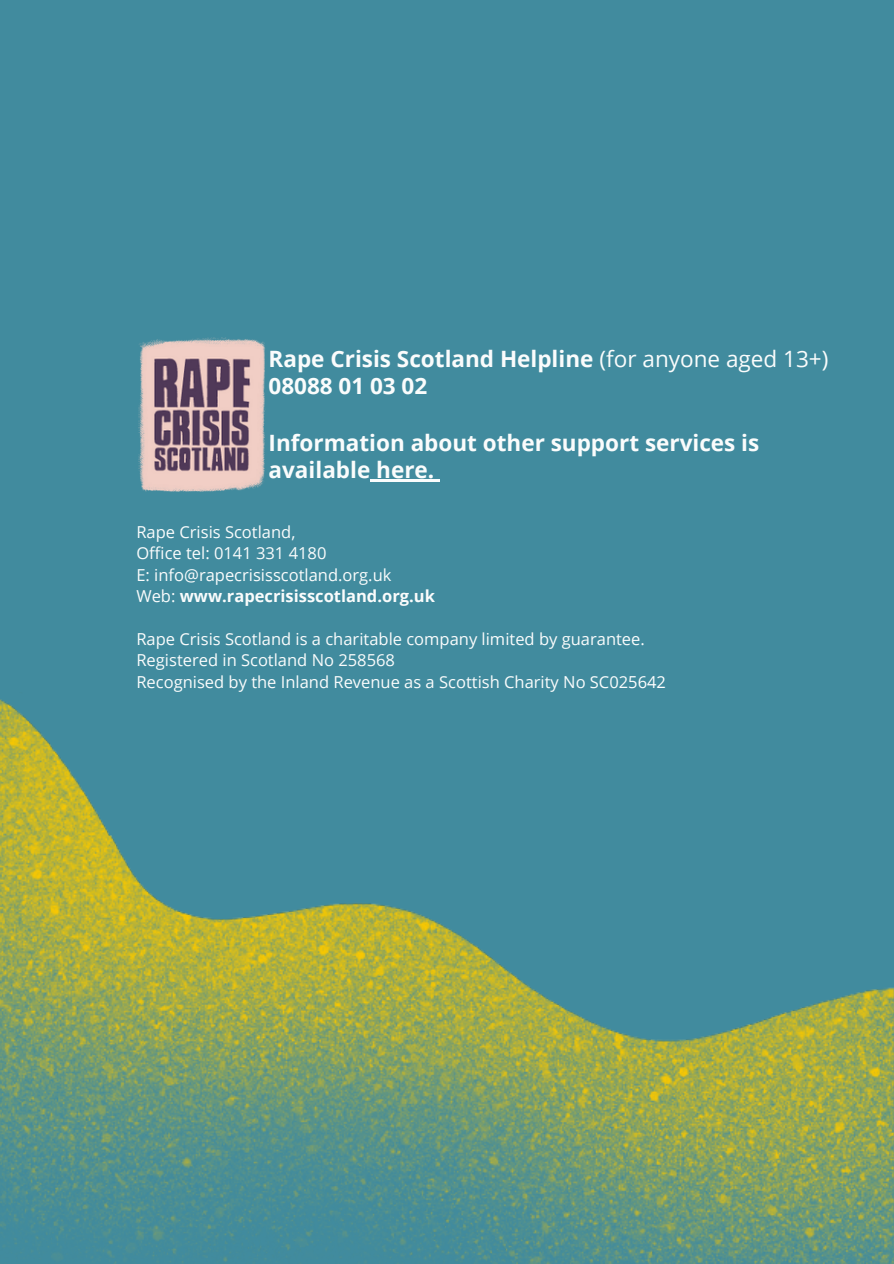
<style>
.page{position:relative;width:894px;height:1264px;background:#fff}
.page>*{position:absolute;margin:0;border:0;box-sizing:border-box;transform-origin:0 0}
.t1{font:700 22.5px/27px "Open Sans";color:#fafcfc}
.t2{font:16.5px "Open Sans";color:#fafcfc}
.t3{font:700 16.5px "Open Sans";color:#fafcfc}
.s1{font-weight:400}
.s2{color:#fff}
</style>
<div class="page">
<div style="left:0;top:0;width:893px;height:1263px;background:#418b9e"></div>
<img style="left:0;top:699px;width:893px;height:564px">
<img style="left:138px;top:337px;width:127px;height:155px">
<hr style="left:370px;top:479px;width:64px;height:2px;background:#fafcfc">
<svg style="left:434px;top:479px;width:6px;height:2px"></svg>
<h1 class="t1" style="left:268px;top:344px;width:561px">Rape Crisis Scotland Helpline <span class="s1">(for anyone aged 13+)<br></span>08088 01 03 02</h1>
<p class="t1" style="left:268px;top:429px;width:492px">Information about other support services is available here.</p>
<p class="t2" style="left:136px;top:520px;width:160px">Rape Crisis Scotland,</p>
<p class="t2" style="left:136px;top:541px;width:191px">Office tel: 0141 331 4180</p>
<p class="t2" style="left:136px;top:563px;width:256px">E: info@rapecrisisscotland.org.uk</p>
<p class="t3" style="left:136px;top:584px;width:300px"><span class="s1">Web:</span> www.rapecrisisscotland.org.uk</p>
<p class="t2" style="left:136px;top:627px;width:510px">Rape Crisis Scotland is a charitable company limited by guarantee.</p>
<p class="t2" style="left:136px;top:648px;width:260px">Registered in Scotland No 258568</p>
<p class="t2" style="left:136px;top:670px;width:531px">Recognised by the Inland Revenue as a Scottish Charity No SC02<span class="s2">5642</span></p>
</div>
